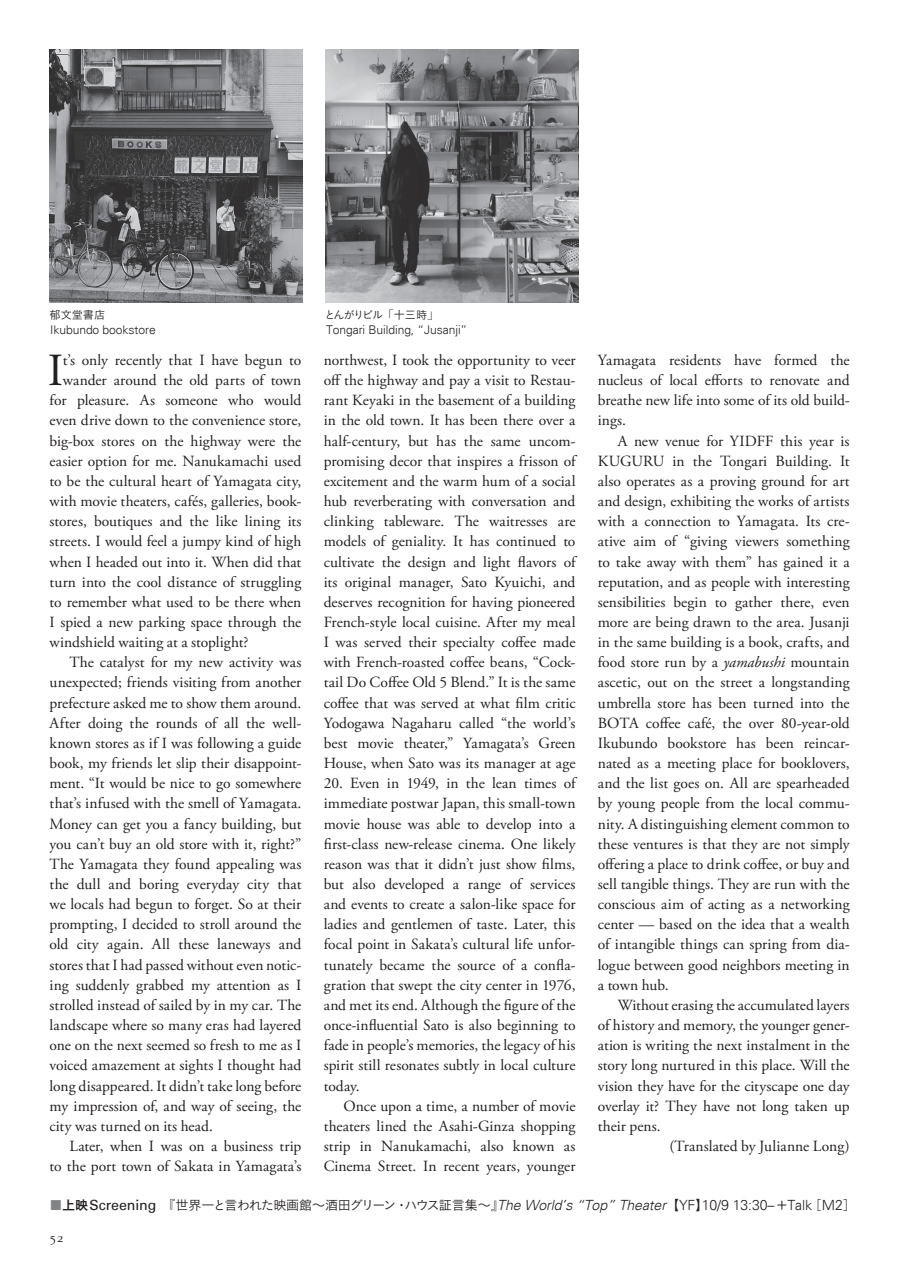
<style>
.page{position:relative;width:903px;height:1275px;background:#fff}
.page>*{position:absolute;margin:0;border:0;box-sizing:border-box;transform-origin:0 0}
.t1{font:45.85px "Adobe Garamond Pro";color:#231f20}
.t2{font:15.58px/20.1px "Adobe Garamond Pro";color:#231f20;text-align:justify}
.t3{font:14.17px "Garamond Three SC";color:#231f20}
.t4{font:12.95px "Koburina Go Std N W3";letter-spacing:-.07em;color:#231f20}
.t5{font:300 12.08px "Univers";letter-spacing:-.005em;color:#231f20}
.t6{font:11.2px "Koburina Go Std N W3";letter-spacing:-.12em;color:#231f20}
.t7{font:11.2px "Koburina Go Std N W3";letter-spacing:-.005em;color:#231f20}
.s1{font-family:"Shuei Min Pro M"}
.s2{font-style:italic}
.s3{font-family:"Koburina Go Std N W6";color:#808285}
.s4{font-family:"Koburina Go Std N W6"}
.s5{font-family:"Univers";font-size:14px}
.s6{font-family:"Univers";font-weight:300;font-style:italic;font-size:14px}
.s7{font-family:"Univers";font-weight:300;font-size:14px}
.s8{font-family:"Koburina Go Std N W1"}
</style>
<div class="page">
<img style="left:50px;top:50px;width:253px;height:253px">
<img style="left:326px;top:50px;width:253px;height:253px">
<p class="t7" style="left:50px;top:306px;width:57px">郁文堂書店</p>
<p class="t5" style="left:50px;top:322px;width:107px">Ikubundo bookstore</p>
<h1 class="t1" style="left:48px;top:343px;width:17px">I</h1>
<p class="t2" style="left:63px;top:351px;width:240px">t’s only recently that I have begun to</p>
<p class="t2" style="left:63px;top:371px;width:240px">wander around the old parts of town</p>
<p class="t2" style="left:50px;top:391px;width:253px">for pleasure. As someone who would</p>
<p class="t2" style="left:50px;top:411px;width:253px">even drive down to the convenience store,</p>
<p class="t2" style="left:50px;top:431px;width:253px">big-box stores on the highway were the</p>
<p class="t2" style="left:50px;top:451px;width:253px">easier option for me. Nanukamachi used</p>
<p class="t2" style="left:50px;top:471px;width:253px">to be the cultural heart of Yamagata city,</p>
<p class="t2" style="left:50px;top:492px;width:253px">with movie theaters, cafés, galleries, book-</p>
<p class="t2" style="left:50px;top:512px;width:253px">stores, boutiques and the like lining its</p>
<p class="t2" style="left:50px;top:532px;width:253px">streets. I would feel a jumpy kind of high</p>
<p class="t2" style="left:50px;top:552px;width:253px">when I headed out into it. When did that</p>
<p class="t2" style="left:50px;top:572px;width:253px">turn into the cool distance of struggling</p>
<p class="t2" style="left:50px;top:592px;width:253px">to remember what used to be there when</p>
<p class="t2" style="left:50px;top:612px;width:253px">I spied a new parking space through the</p>
<p class="t2" style="left:50px;top:633px;width:200px">windshield waiting at a stoplight?</p>
<p class="t2" style="left:69px;top:653px;width:233px">The catalyst for my new activity was</p>
<p class="t2" style="left:50px;top:673px;width:253px">unexpected; friends visiting from another</p>
<p class="t2" style="left:50px;top:693px;width:253px">prefecture asked me to show them around.</p>
<p class="t2" style="left:50px;top:713px;width:253px">After doing the rounds of all the well-</p>
<p class="t2" style="left:50px;top:733px;width:253px">known stores as if I was following a guide</p>
<p class="t2" style="left:50px;top:754px;width:253px">book, my friends let slip their disappoint-</p>
<p class="t2" style="left:50px;top:774px;width:253px">ment. “It would be nice to go somewhere</p>
<p class="t2" style="left:50px;top:794px;width:253px">that’s infused with the smell of Yamagata.</p>
<p class="t2" style="left:50px;top:814px;width:253px">Money can get you a fancy building, but</p>
<p class="t2" style="left:50px;top:834px;width:253px">you can’t buy an old store with it, right?”</p>
<p class="t2" style="left:50px;top:854px;width:253px">The Yamagata they found appealing was</p>
<p class="t2" style="left:50px;top:874px;width:253px">the dull and boring everyday city that</p>
<p class="t2" style="left:50px;top:895px;width:253px">we locals had begun to forget. So at their</p>
<p class="t2" style="left:50px;top:915px;width:253px">prompting, I decided to stroll around the</p>
<p class="t2" style="left:50px;top:935px;width:253px">old city again. All these laneways and</p>
<p class="t2" style="left:50px;top:955px;width:253px">stores that I had passed without even notic-</p>
<p class="t2" style="left:50px;top:975px;width:253px">ing suddenly grabbed my attention as I</p>
<p class="t2" style="left:50px;top:995px;width:253px">strolled instead of sailed by in my car. The</p>
<p class="t2" style="left:50px;top:1016px;width:253px">landscape where so many eras had layered</p>
<p class="t2" style="left:50px;top:1036px;width:253px">one on the next seemed so fresh to me as I</p>
<p class="t2" style="left:50px;top:1056px;width:253px">voiced amazement at sights I thought had</p>
<p class="t2" style="left:50px;top:1076px;width:253px">long disappeared. It didn’t take long before</p>
<p class="t2" style="left:50px;top:1096px;width:253px">my impression of, and way of seeing, the</p>
<p class="t2" style="left:50px;top:1116px;width:165px">city was turned on its head.</p>
<p class="t2" style="left:69px;top:1136px;width:233px">Later, when I was on a business trip</p>
<p class="t2" style="left:50px;top:1157px;width:253px">to the port town of Sakata in Yamagata’s</p>
<p class="t6" style="left:324px;top:306px;width:115px">とんがりビル<span class="s1">「</span>十三時<span class="s1">」</span></p>
<p class="t5" style="left:326px;top:322px;width:143px">Tongari Building, “Jusanji”</p>
<p class="t2" style="left:324px;top:351px;width:253px">northwest, I took the opportunity to veer off the highway and pay a visit to Restau&shy;rant Keyaki in the basement of a building in the old town. It has been there over a half-century, but has the same uncom&shy;promising decor that inspires a frisson of excitement and the warm hum of a social hub reverberating with conversation and clinking tableware. The waitresses are models of geniality. It has continued to cultivate the design and light flavors of its original manager, Sato Kyuichi, and deserves recognition for having pioneered French-style local cuisine. After my meal I was served their specialty coffee made with French-roasted coffee beans, “Cock&shy;tail Do Coffee Old 5 Blend.” It is the same coffee that was served at what film critic Yodogawa Nagaharu called “the world’s best movie theater,” Yamagata’s Green House, when Sato was its manager at age</p>
<p class="t2" style="left:324px;top:774px;width:253px">20. Even in 1949, in the lean times of immediate postwar Japan, this small-town movie house was able to develop into a first-class new-release cinema. One likely reason was that it didn’t just show films, but also developed a range of services and events to create a salon-like space for ladies and gentlemen of taste. Later, this focal point in Sakata’s cultural life unfor&shy;tunately became the source of a confla&shy;gration that swept the city center in 1976, and met its end. Although the figure of the once-influential Sato is also beginning to fade in people’s memories, the legacy of his spirit still resonates subtly in local culture today.</p>
<p class="t2" style="left:324px;top:1096px;width:253px;text-indent:20px">Once upon a time, a number of movie theaters lined the Asahi-Ginza shopping strip in Nanukamachi, also known as Cinema Street. In recent years, younger</p>
<p class="t2" style="left:598px;top:351px;width:253px">Yamagata residents have formed the nucleus of local efforts to renovate and breathe new life into some of its old build&shy;ings.</p>
<p class="t2" style="left:598px;top:431px;width:253px;text-indent:20px">A new venue for YIDFF this year is KUGURU in the Tongari Building. It also operates as a proving ground for art and design, exhibiting the works of artists with a connection to Yamagata. Its cre&shy;ative aim of “giving viewers something to take away with them” has gained it a reputation, and as people with interesting sensibilities begin to gather there, even more are being drawn to the area. Jusanji in the same building is a book, crafts, and food store run by a <span class="s2">yamabushi</span> mountain ascetic, out on the street a longstanding umbrella store has been turned into the BOTA coffee café, the over 80-year-old Ikubundo bookstore has been reincar&shy;nated as a meeting place for booklovers, and the list goes on. All are spearheaded by young people from the local commu&shy;nity. A distinguishing element common to these ventures is that they are not simply offering a place to drink coffee, or buy and sell tangible things. They are run with the conscious aim of acting as a networking center — based on the idea that a wealth of intangible things can spring from dia&shy;logue between good neighbors meeting in a town hub.</p>
<p class="t2" style="left:618px;top:995px;width:233px">Without erasing the accumulated layers</p>
<p class="t2" style="left:598px;top:1016px;width:253px">of history and memory, the younger gener-</p>
<p class="t2" style="left:598px;top:1036px;width:253px">ation is writing the next instalment in the</p>
<p class="t2" style="left:598px;top:1056px;width:253px">story long nurtured in this place. Will the</p>
<p class="t2" style="left:598px;top:1076px;width:253px">vision they have for the cityscape one day</p>
<p class="t2" style="left:598px;top:1096px;width:253px">overlay it? They have not long taken up</p>
<p class="t2" style="left:598px;top:1116px;width:64px">their pens.</p>
<p class="t2" style="left:669px;top:1136px;width:182px">(Translated by Julianne Long)</p>
<p class="t4" style="left:49px;top:1195px;width:808px"><span class="s3">■</span><span class="s4">上映</span><span class="s5">Screening</span> <span class="s1">『</span>世界一と言われた映画館～酒田グリーン・ハウス証言集～<span class="s1">』</span><span class="s6">The World’s “Top” Theater</span>【<span class="s7">YF</span>】<span class="s7">10/9 13:30–</span>＋<span class="s7">Talk</span><span class="s8">［</span><span class="s7">M2</span><span class="s8">］</span></p>
<p class="t3" style="left:50px;top:1230px;width:16px">52</p>
</div>
